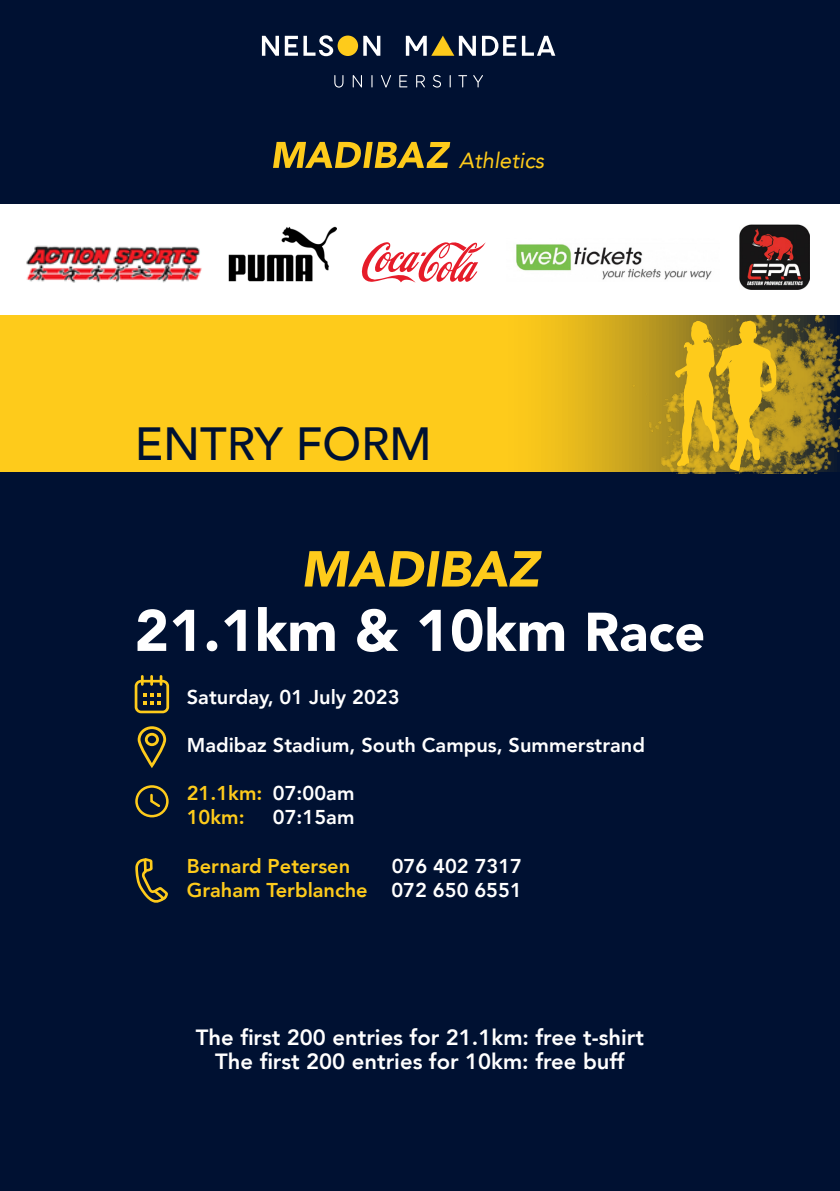
<style>
.page{position:relative;width:840px;height:1191px;background:#fff}
.page>*{position:absolute;margin:0;border:0;box-sizing:border-box;transform-origin:0 0}
.t1{font:900 58px "Avenir LT";color:#fff}
.t2{font:italic 900 50px "Avenir LT";color:#fecb1b}
.t3{font:500 46.4px "Avenir LT";color:#001132}
.t4{font:800 22px "Avenir LT";color:#fff}
.t5{font:italic 21.8px "Avenir LT";color:#fecb1b}
.t6{font:800 20px "Avenir LT";color:#fff}
.t7{font:800 20px "Avenir LT";color:#fecb1b}
.s1{font-size:54px}
.s2{color:#fff}
</style>
<div class="page">
<div style="left:0;top:315px;width:839px;height:876px;background:#001132"></div>
<div style="left:0;top:315px;width:839px;height:157px;background:#fecb1b"></div>
<div style="left:0;top:0;width:839px;height:203px;background:#001132"></div>
<div style="left:337px;top:36px;width:21px;height:20px;background:#fecb1b;border-radius:50%"></div>
<svg style="left:363px;top:36px;width:17px;height:20px"></svg>
<svg style="left:405px;top:36px;width:70px;height:20px"></svg>
<svg style="left:482px;top:36px;width:73px;height:20px"></svg>
<svg style="left:262px;top:35px;width:71px;height:21px"></svg>
<svg style="left:334px;top:75px;width:9px;height:13px"></svg>
<svg style="left:352px;top:75px;width:10px;height:12px"></svg>
<svg style="left:371px;top:75px;width:1px;height:12px"></svg>
<svg style="left:381px;top:75px;width:10px;height:13px"></svg>
<svg style="left:399px;top:75px;width:8px;height:12px"></svg>
<svg style="left:416px;top:75px;width:8px;height:12px"></svg>
<svg style="left:432px;top:75px;width:9px;height:13px"></svg>
<svg style="left:449px;top:75px;width:1px;height:12px"></svg>
<svg style="left:458px;top:75px;width:9px;height:12px"></svg>
<svg style="left:473px;top:75px;width:9px;height:12px"></svg>
<img style="left:545px;top:315px;width:294px;height:158px">
<svg style="left:273px;top:142px;width:177px;height:26px"></svg>
<svg style="left:674px;top:319px;width:102px;height:153px"></svg>
<img style="left:26px;top:245px;width:176px;height:38px">
<img style="left:228px;top:226px;width:108px;height:56px">
<svg style="left:361px;top:242px;width:124px;height:41px"></svg>
<img style="left:516px;top:244px;width:196px;height:36px">
<img style="left:739px;top:224px;width:70px;height:65px">
<svg style="left:135px;top:675px;width:34px;height:38px"></svg>
<svg style="left:137px;top:726px;width:30px;height:42px"></svg>
<div style="left:135px;top:785px;width:33px;height:32px;border:3px solid #fecb1b;border-radius:50%"></div>
<svg style="left:135px;top:792px;width:34px;height:111px"></svg>
<p class="t5" style="left:458px;top:148px;width:87px">Athletics</p>
<p class="t3" style="left:135px;top:417px;width:298px">ENTRY FORM</p>
<p class="t2" style="left:301px;top:539px;width:239px">MADIBAZ</p>
<p class="t1" style="left:135px;top:595px;width:571px">21.1km &amp; 10km <span class="s1">Race</span></p>
<p class="t6" style="left:187px;top:685px;width:214px">Saturday, 01 July 2023</p>
<p class="t6" style="left:187px;top:733px;width:459px">Madibaz Stadium, South Campus, Summerstrand</p>
<p class="t7" style="left:187px;top:781px;width:169px">21.1km: <span class="s2">07:00am</span></p>
<p class="t7" style="left:187px;top:805px;width:59px">10km:</p>
<p class="t6" style="left:273px;top:805px;width:83px">07:15am</p>
<p class="t7" style="left:187px;top:854px;width:165px">Bernard Petersen</p>
<p class="t6" style="left:391px;top:854px;width:132px">076 402 7317</p>
<p class="t7" style="left:187px;top:878px;width:336px">Graham Terblanche <span class="s2">072 650 6551</span></p>
<p class="t4" style="left:196px;top:1024px;width:449px">The first 200 entries for 21.1km: free t-shirt</p>
<p class="t4" style="left:215px;top:1048px;width:410px">The first 200 entries for 10km: free buff</p>
</div>
